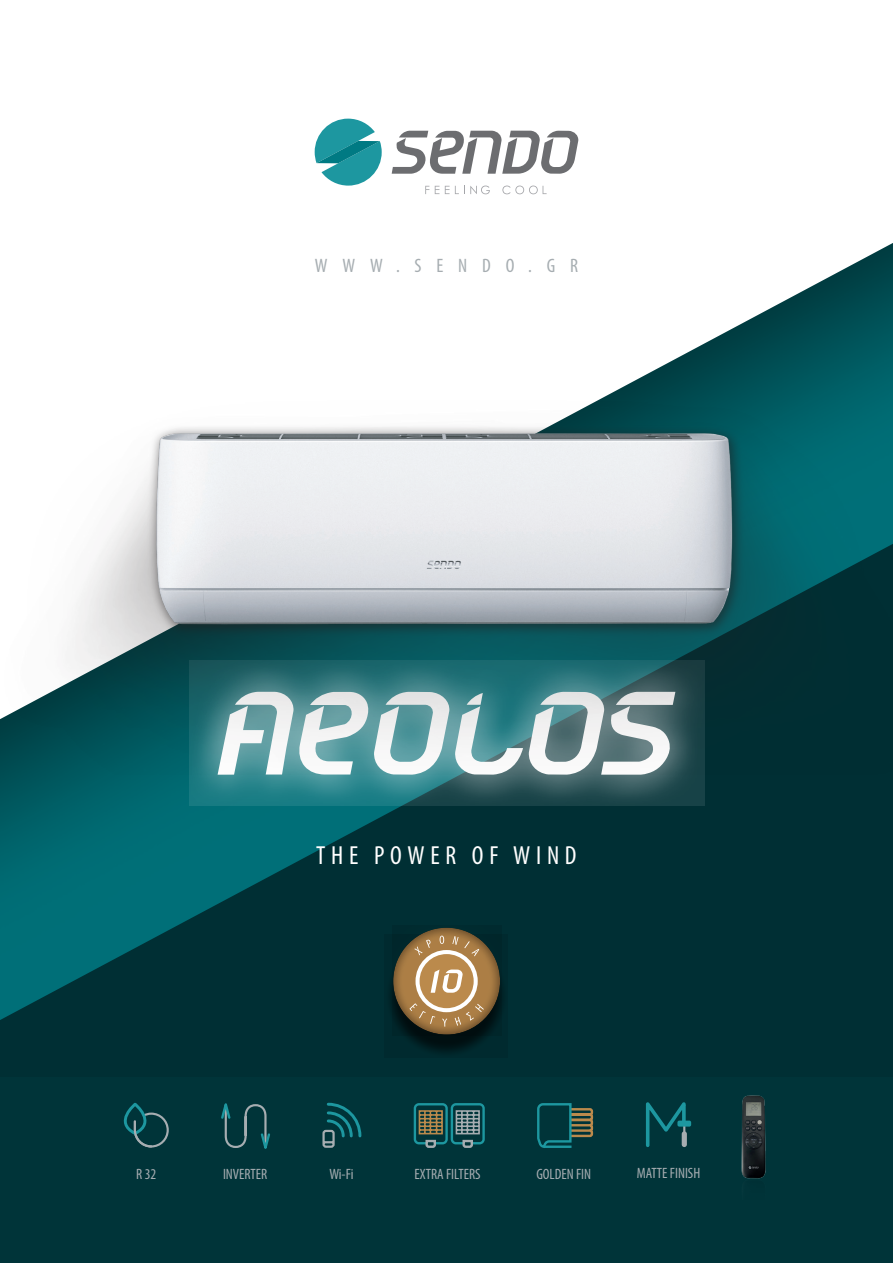
<style>
.page{position:relative;width:893px;height:1263px;background:#fff}
.page>*{position:absolute;margin:0;border:0;box-sizing:border-box;transform-origin:0 0}
.t1{font:condensed 26.25px "Myriad Pro";letter-spacing:.22em;color:#fff}
.t2{font:condensed 19.5px "Myriad Pro";letter-spacing:.76em;color:#a6adb1}
.t3{font:condensed 15px "Myriad Pro";color:#a6adb1}
</style>
<div class="page">
<svg style="left:0;top:775px;width:893px;height:488px;background:#00383e"></svg>
<svg style="left:189px;top:775px;width:515px;height:31px;background:#28696e"></svg>
<svg style="left:315px;top:119px;width:67px;height:67px"></svg>
<svg style="left:392px;top:131px;width:187px;height:43px"></svg>
<svg style="left:425px;top:186px;width:4px;height:8px"></svg>
<svg style="left:435px;top:186px;width:4px;height:8px"></svg>
<svg style="left:445px;top:186px;width:45px;height:8px"></svg>
<svg style="left:502px;top:186px;width:45px;height:8px"></svg>
<svg style="left:385px;top:934px;width:123px;height:123px;background:#002428"></svg>
<svg style="left:392px;top:925px;width:109px;height:110px;background:#514b32"></svg>
<svg style="left:415px;top:950px;width:63px;height:62px"></svg>
<div style="left:420px;top:954px;width:54px;height:54px;background:#bb8a4c;border-radius:50%"></div>
<svg style="left:431px;top:969px;width:32px;height:24px"></svg>
<svg style="left:409px;top:1003px;width:75px;height:23px;background:#ae8a5d"></svg>
<svg style="left:414px;top:935px;width:65px;height:21px"></svg>
<img style="left:0;top:299px;width:893px;height:476px">
<svg style="left:113px;top:1104px;width:57px;height:45px;background:#0f454b"></svg>
<svg style="left:219px;top:1095px;width:53px;height:62px;background:#104348"></svg>
<div style="left:414px;top:1103px;width:34px;height:41px;border:2px solid #1d97a0;border-radius:4px"></div>
<svg style="left:418px;top:1109px;width:26px;height:40px"></svg>
<div style="left:451px;top:1103px;width:34px;height:41px;border:2px solid #1d97a0;border-radius:4px"></div>
<svg style="left:455px;top:1109px;width:26px;height:40px"></svg>
<svg style="left:536px;top:1102px;width:58px;height:47px;background:#1c4d4a"></svg>
<svg style="left:321px;top:1101px;width:42px;height:48px;background:#0e4c51"></svg>
<img style="left:739px;top:1096px;width:29px;height:104px">
<svg style="left:749px;top:1166px;width:9px;height:3px"></svg>
<div style="left:677px;top:1120px;width:14px;height:6px;background:#1d97a0;border-radius:2px"></div>
<svg style="left:644px;top:1092px;width:43px;height:57px;background:#0b4b51"></svg>
<h2 class="t2" style="left:315px;top:253px;width:265px">WWW.SENDO.GR</h2>
<h1 class="t1" style="left:316px;top:840px;width:262px">THE POWER OF WIND</h1>
<p class="t3" style="left:136px;top:1165px;width:22px">R 32</p>
<p class="t3" style="left:223px;top:1165px;width:46px">INVERTER</p>
<p class="t3" style="left:329px;top:1165px;width:26px">Wi-Fi</p>
<p class="t3" style="left:414px;top:1165px;width:68px">EXTRA FILTERS</p>
<p class="t3" style="left:536px;top:1165px;width:56px">GOLDEN FIN</p>
<p class="t3" style="left:637px;top:1164px;width:65px">MATTE FINISH</p>
</div>
